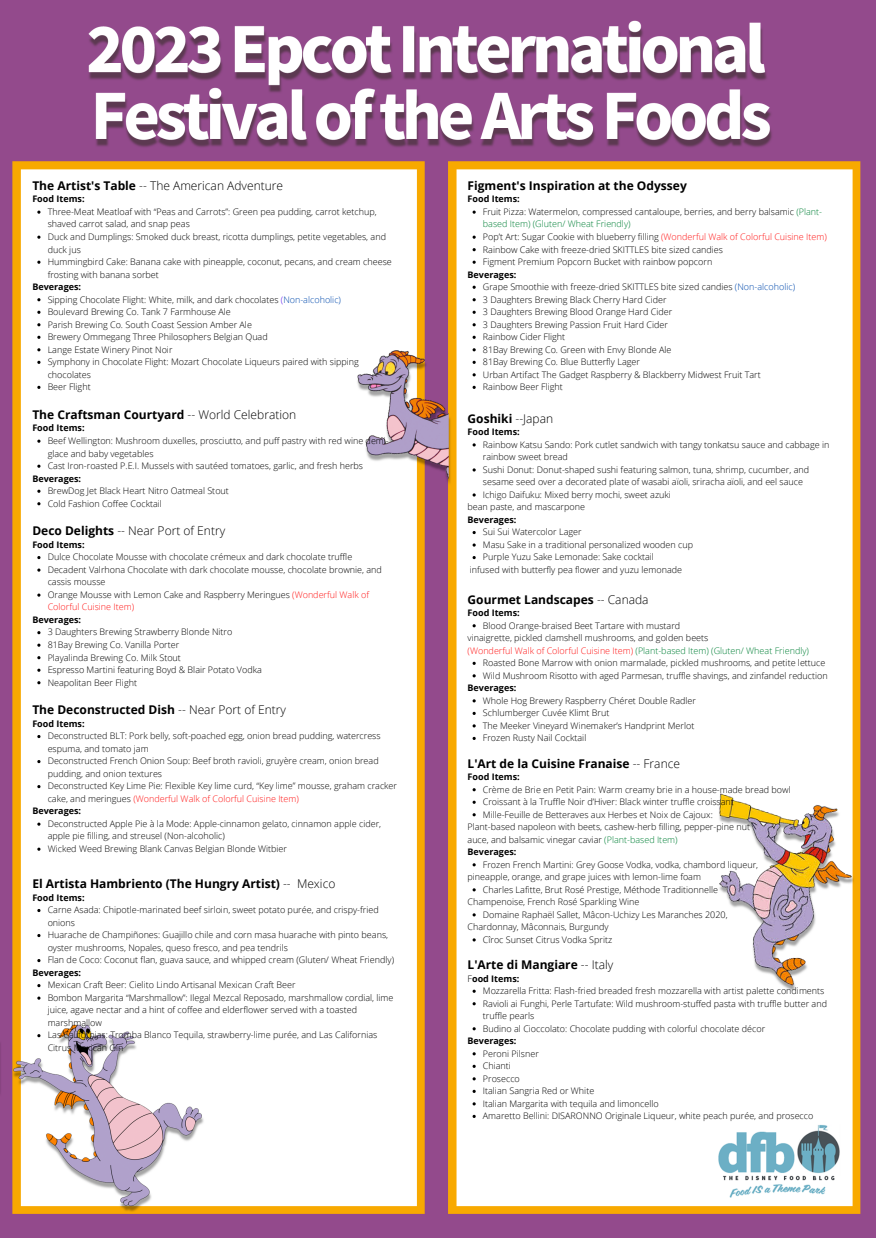
<style>
.page{position:relative;width:876px;height:1238px;background:#fff}
.page>*{position:absolute;margin:0;border:0;box-sizing:border-box;transform-origin:0 0}
.t1{font:700 12px "Open Sans";color:#000}
.t2{font:300 12px "Open Sans";color:#000}
.t3{font:300 9px/12.6px "Open Sans";color:#000}
.t4{font:700 9px "Open Sans";color:#000}
.s1{font-weight:700}
.s2{color:#5e17eb}
.s3{color:#004aad}
.s4{font-weight:300}
.s5{color:#ff1616}
.s6{color:#008037}
</style>
<div class="page">
<img style="left:0;top:0;width:875px;height:1237px">
<svg style="left:37px;top:210px;width:3px;height:4px"></svg>
<svg style="left:37px;top:439px;width:3px;height:4px"></svg>
<svg style="left:37px;top:464px;width:3px;height:4px"></svg>
<svg style="left:37px;top:489px;width:3px;height:4px"></svg>
<svg style="left:37px;top:668px;width:3px;height:4px"></svg>
<svg style="left:472px;top:210px;width:3px;height:4px"></svg>
<svg style="left:472px;top:800px;width:3px;height:4px"></svg>
<svg style="left:472px;top:1114px;width:3px;height:4px"></svg>
<h1 class="t2" style="left:32px;top:177px;width:252px"><span class="s1">The Artist's Table</span> -- The American Adventure</h1>
<p class="t4" style="left:32px;top:193px;width:54px">Food Items:</p>
<p class="t3" style="left:48px;top:205px;width:345px">Three-Meat Meatloaf with “Peas and Carrots”: Green pea pudding, carrot ketchup, shaved carrot salad, and snap peas<br>Duck and Dumplings: Smoked duck breast, ricotta dumplings, petite vegetables, and duck jus<br>Hummingbird Cake: Banana cake with pineapple, coconut, pecans, and cream cheese frosting with banana sorbet</p>
<p class="t3" style="left:48px;top:293px;width:313px">Sipping Chocolate Flight: White, milk, and dark chocolates <span class="s2">(</span><span class="s3">Non-alcoholic)<br></span>Boulevard Brewing Co. Tank 7 Farmhouse Ale<br>Parish Brewing Co. South Coast Session Amber Ale<br>Brewery Ommegang Three Philosophers Belgian Quad<br>Lange Estate Winery Pinot Noir<br>Symphony in Chocolate Flight: Mozart Chocolate Liqueurs paired with sipping chocolates<br>Beer Flight</p>
<p class="t4" style="left:32px;top:280px;width:50px">Beverages:</p>
<h1 class="t1" style="left:32px;top:406px;width:265px">The Craftsman Courtyard <span class="s4">-- World Celebration</span></h1>
<p class="t4" style="left:32px;top:422px;width:54px">Food Items:</p>
<p class="t3" style="left:48px;top:434px;width:342px">Beef Wellington: Mushroom duxelles, prosciutto, and puff pastry with red wine demi&shy;glace and baby vegetables<br>Cast Iron-roasted P.E.I. Mussels with sautéed tomatoes, garlic, and fresh herbs</p>
<p class="t3" style="left:48px;top:484px;width:183px">BrewDog Jet Black Heart Nitro Oatmeal Stout<br>Cold Fashion Coffee Cocktail</p>
<p class="t4" style="left:32px;top:472px;width:50px">Beverages:</p>
<h1 class="t2" style="left:32px;top:522px;width:194px"><span class="s1">Deco Delights</span> -- Near Port of Entry</h1>
<p class="t4" style="left:32px;top:538px;width:54px">Food Items:</p>
<p class="t3" style="left:48px;top:550px;width:335px">Dulce Chocolate Mousse with chocolate crémeux and dark chocolate truffle Decadent Valrhona Chocolate with dark chocolate mousse, chocolate brownie, and cassis mousse<br>Orange Mousse with Lemon Cake and Raspberry Meringues <span class="s5">(Wonderful Walk of Colorful Cuisine Item)</span></p>
<p class="t3" style="left:48px;top:625px;width:216px">3 Daughters Brewing Strawberry Blonde Nitro<br>81Bay Brewing Co. Vanilla Porter<br>Playalinda Brewing Co. Milk Stout<br>Espresso Martini featuring Boyd &amp; Blair Potato Vodka Neapolitan Beer Flight</p>
<p class="t4" style="left:32px;top:613px;width:50px">Beverages:</p>
<h1 class="t1" style="left:32px;top:701px;width:255px">The Deconstructed Dish <span class="s4">-- Near Port of Entry</span></h1>
<p class="t4" style="left:32px;top:717px;width:54px">Food Items:</p>
<p class="t3" style="left:48px;top:729px;width:351px">Deconstructed BLT: Pork belly, soft-poached egg, onion bread pudding, watercress espuma, and tomato jam<br>Deconstructed French Onion Soup: Beef broth ravioli, gruyère cream, onion bread pudding, and onion textures<br>Deconstructed Key Lime Pie: Flexible Key lime curd, “Key lime” mousse, graham cracker cake, and meringues <span class="s5">(Wonderful Walk of Colorful Cuisine Item)</span></p>
<p class="t3" style="left:48px;top:817px;width:335px">Deconstructed Apple Pie à la Mode: Apple-cinnamon gelato, cinnamon apple cider, apple pie filling, and streusel (Non-alcoholic)<br>Wicked Weed Brewing Blank Canvas Belgian Blonde Witbier</p>
<p class="t4" style="left:32px;top:805px;width:50px">Beverages:</p>
<h1 class="t1" style="left:32px;top:875px;width:304px">El Artista Hambriento (The Hungry Artist) <span class="s4">-- Mexico</span></h1>
<p class="t4" style="left:32px;top:891px;width:54px">Food Items:</p>
<p class="t3" style="left:48px;top:903px;width:348px">Carne Asada: Chipotle-marinated beef sirloin, sweet potato purée, and crispy-fried onions<br>Huarache de Champiñones: Guajillo chile and corn masa huarache with pinto beans, oyster mushrooms, Nopales, queso fresco, and pea tendrils<br>Flan de Coco: Coconut flan, guava sauce, and whipped cream (Gluten/ Wheat Friendly)</p>
<p class="t3" style="left:48px;top:978px;width:347px">Mexican Craft Beer: Cielito Lindo Artisanal Mexican Craft Beer<br>Bombon Margarita “Marshmallow”: Ilegal Mezcal Reposado, marshmallow cordial, lime juice, agave nectar and a hint of coffee and elderflower served with a toasted marshmallow<br>Las Californias: Tromba Blanco Tequila, strawberry-lime purée, and Las Californias Citrus Mexican Gin</p>
<p class="t4" style="left:32px;top:966px;width:50px">Beverages:</p>
<h1 class="t1" style="left:467px;top:177px;width:221px">Figment's Inspiration at the Odyssey</h1>
<p class="t4" style="left:467px;top:193px;width:54px">Food Items:</p>
<p class="t3" style="left:482px;top:205px;width:345px">Fruit Pizza: Watermelon, compressed cantaloupe, berries, and berry balsamic <span class="s6">(Plant&shy;based Item) (Gluten/ Wheat Friendly)<br></span>Pop’t Art: Sugar Cookie with blueberry filling <span class="s5">(Wonderful Walk of Colorful Cuisine Item)<br></span>Rainbow Cake with freeze-dried SKITTLES bite sized candies<br>Figment Premium Popcorn Bucket with rainbow popcorn</p>
<p class="t3" style="left:482px;top:280px;width:314px">Grape Smoothie with freeze-dried SKITTLES bite sized candies <span class="s3">(Non-alcoholic)<br></span>3 Daughters Brewing Black Cherry Hard Cider<br>3 Daughters Brewing Blood Orange Hard Cider<br>3 Daughters Brewing Passion Fruit Hard Cider<br>Rainbow Cider Flight<br>81Bay Brewing Co. Green with Envy Blonde Ale<br>81Bay Brewing Co. Blue Butterfly Lager<br>Urban Artifact The Gadget Raspberry &amp; Blackberry Midwest Fruit Tart Rainbow Beer Flight</p>
<p class="t4" style="left:467px;top:268px;width:50px">Beverages:</p>
<h1 class="t1" style="left:467px;top:410px;width:87px">Goshiki <span class="s4">--Japan</span></h1>
<p class="t4" style="left:467px;top:425px;width:54px">Food Items:</p>
<p class="t3" style="left:482px;top:438px;width:348px">Rainbow Katsu Sando: Pork cutlet sandwich with tangy tonkatsu sauce and cabbage in rainbow sweet bread<br>Sushi Donut: Donut-shaped sushi featuring salmon, tuna, shrimp, cucumber, and sesame seed over a decorated plate of wasabi aïoli, sriracha aïoli, and eel sauce<br>Ichigo Daifuku: Mixed berry mochi, sweet azuki</p>
<p class="t3" style="left:482px;top:525px;width:212px">Sui Sui Watercolor Lager<br>Masu Sake in a traditional personalized wooden cup<br>Purple Yuzu Sake Lemonade: Sake cocktail</p>
<p class="t3" style="left:467px;top:500px;width:119px">bean paste, and mascarpone</p>
<p class="t4" style="left:467px;top:513px;width:50px">Beverages:</p>
<p class="t3" style="left:470px;top:563px;width:214px">infused with butterfly pea flower and yuzu lemonade</p>
<h1 class="t1" style="left:467px;top:591px;width:182px">Gourmet Landscapes <span class="s4">-- Canada</span></h1>
<p class="t4" style="left:467px;top:606px;width:54px">Food Items:</p>
<p class="t3" style="left:467px;top:631px;width:343px">vinaigrette, pickled clamshell mushrooms, and golden beets<br><span class="s5">(Wonderful Walk of Colorful Cuisine Item)</span> <span class="s6">(Plant-based Item) (Gluten/ Wheat Friendly)</span></p>
<p class="t4" style="left:467px;top:681px;width:50px">Beverages:</p>
<p class="t3" style="left:482px;top:619px;width:199px">Blood Orange-braised Beet Tartare with mustard</p>
<p class="t3" style="left:482px;top:656px;width:346px">Roasted Bone Marrow with onion marmalade, pickled mushrooms, and petite lettuce<br>Wild Mushroom Risotto with aged Parmesan, truffle shavings, and zinfandel reduction</p>
<p class="t3" style="left:482px;top:694px;width:214px">Whole Hog Brewery Raspberry Chéret Double Radler Schlumberger Cuvée Klimt Brut<br>The Meeker Vineyard Winemaker’s Handprint Merlot Frozen Rusty Nail Cocktail</p>
<h1 class="t1" style="left:467px;top:754px;width:214px">L'Art de la Cuisine Franaise <span class="s4">-- France</span></h1>
<p class="t4" style="left:467px;top:770px;width:54px">Food Items:</p>
<p class="t3" style="left:482px;top:782px;width:309px">Crème de Brie en Petit Pain: Warm creamy brie in a house-made bread bowl<br>Croissant à la Truffle Noir d’Hiver: Black winter truffle croissant<br>Mille-Feuille de Betteraves aux Herbes et Noix de Cajoux:</p>
<p class="t3" style="left:467px;top:820px;width:284px">Plant-based napoleon with beets, cashew-herb filling, pepper-pine nut auce, and balsamic vinegar caviar <span class="s6">(Plant-based Item)<br></span><span class="s1">Beverages:</span></p>
<p class="t3" style="left:467px;top:870px;width:235px">pineapple, orange, and grape juices with lemon-lime foam</p>
<p class="t3" style="left:467px;top:895px;width:173px">Champenoise, French Rosé Sparkling Wine</p>
<p class="t3" style="left:467px;top:920px;width:142px">Chardonnay, Mâconnais, Burgundy</p>
<h1 class="t1" style="left:467px;top:956px;width:147px">L'Arte di Mangiare <span class="s4">-- Italy</span></h1>
<p class="t4" style="left:467px;top:972px;width:53px"><span class="s4">F</span>ood Items:</p>
<p class="t3" style="left:482px;top:858px;width:277px">Frozen French Martini: Grey Goose Vodka, vodka, chambord liqueur,</p>
<p class="t3" style="left:482px;top:883px;width:237px">Charles Lafitte, Brut Rosé Prestige, Méthode Traditionnelle</p>
<p class="t3" style="left:482px;top:908px;width:246px">Domaine Raphaël Sallet, Mâcon-Uchizy Les Maranches 2020,</p>
<p class="t3" style="left:482px;top:933px;width:131px">Cîroc Sunset Citrus Vodka Spritz</p>
<p class="t3" style="left:482px;top:984px;width:345px">Mozzarella Fritta: Flash-fried breaded fresh mozzarella with artist palette condiments Ravioli ai Funghi, Perle Tartufate: Wild mushroom-stuffed pasta with truffle butter and truffle pearls<br>Budino al Cioccolato: Chocolate pudding with colorful chocolate décor</p>
<p class="t3" style="left:482px;top:1046px;width:332px">Peroni Pilsner<br>Chianti<br>Prosecco<br>Italian Sangria Red or White<br>Italian Margarita with tequila and limoncello<br>Amaretto Bellini: DISARONNO Originale Liqueur, white peach purée, and prosecco</p>
<p class="t4" style="left:467px;top:1034px;width:50px">Beverages:</p>
</div>
